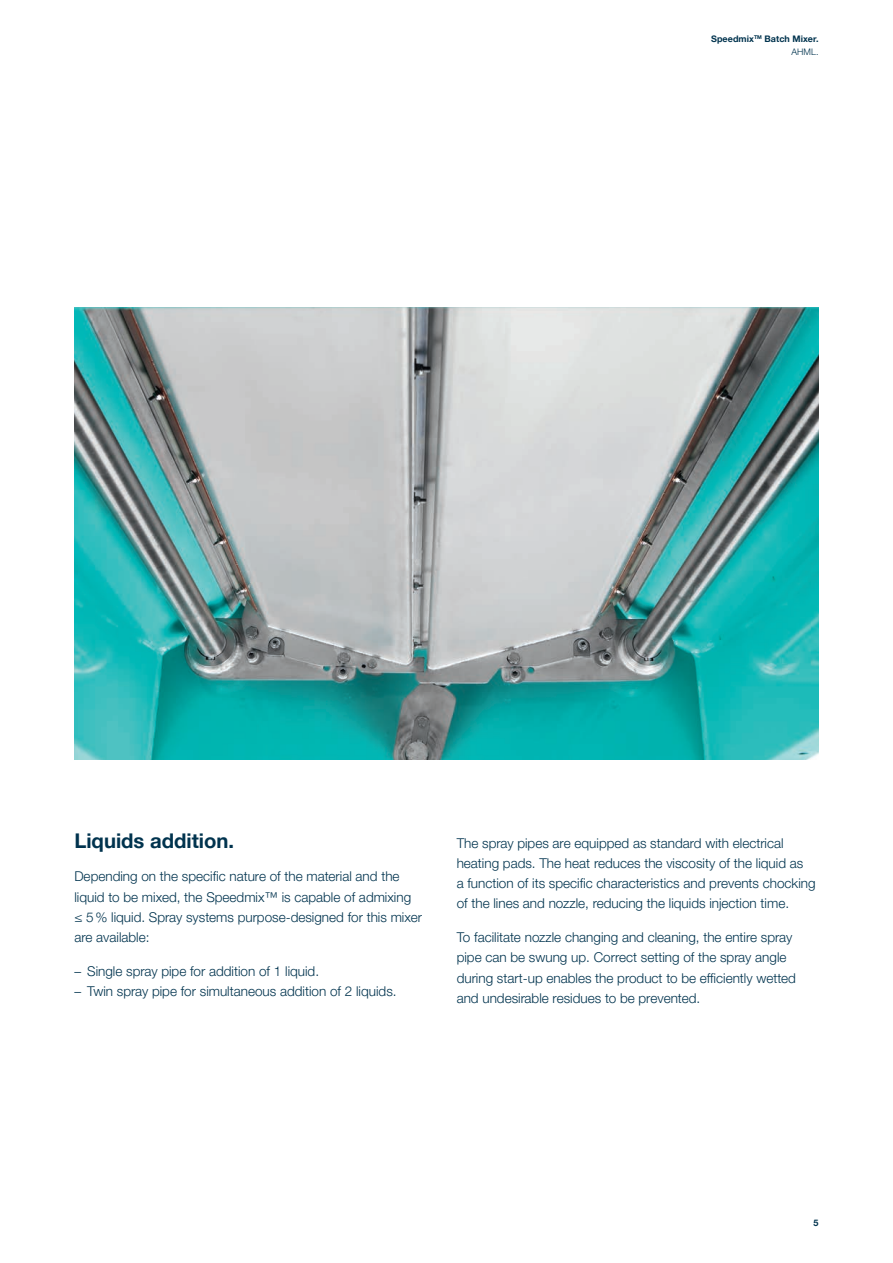
<style>
.page{position:relative;width:893px;height:1263px;background:#fff}
.page>*{position:absolute;margin:0;border:0;box-sizing:border-box;transform-origin:0 0}
.title_2{font:700 20.25px "Helvetica Neue LTW1 G";color:#00334e}
.running_text{font:300 13.5px/20.2px "Helvetica Neue LTW1 G";color:#00334e}
.t1{font:700 9px/13.5px "Helvetica Neue LTW1 G";letter-spacing:.005em;color:#00334e;text-align:right}
.s1{font-weight:300}
</style>
<div class="page">
<img style="left:74px;top:307px;width:745px;height:453px">
<p class="t1" style="left:711px;top:32px;width:109px">Speedmix<sup>TM</sup> Batch Mixer.<br><span class="s1">AHML.</span></p>
<p class="title_2" style="left:74px;top:828px;width:161px">Liquids addition.</p>
<p class="running_text" style="left:74px;top:866px;width:349px">Depending on the specific nature of the material and the liquid to be mixed, the Speedmix™ is capable of admixing ≤ 5% liquid. Spray systems purpose-designed for this mixer are available:</p>
<p class="running_text" style="left:74px;top:961px;width:246px">– Single spray pipe for addition of 1 liquid.</p>
<p class="running_text" style="left:74px;top:981px;width:324px">– Twin spray pipe for simultaneous addition of 2 liquids.</p>
<p class="running_text" style="left:457px;top:832px;width:360px">The spray pipes are equipped as standard with electrical heating pads. The heat reduces the viscosity of the liquid as<br>a function of its specific characteristics and prevents chocking of the lines and nozzle, reducing the liquids injection time.</p>
<p class="running_text" style="left:457px;top:927px;width:341px">To facilitate nozzle changing and cleaning, the entire spray pipe can be swung up. Correct setting of the spray angle during start-up enables the product to be efficiently wetted and undesirable residues to be prevented.</p>
<p class="t1" style="left:813px;top:1216px;width:7px">5</p>
</div>
